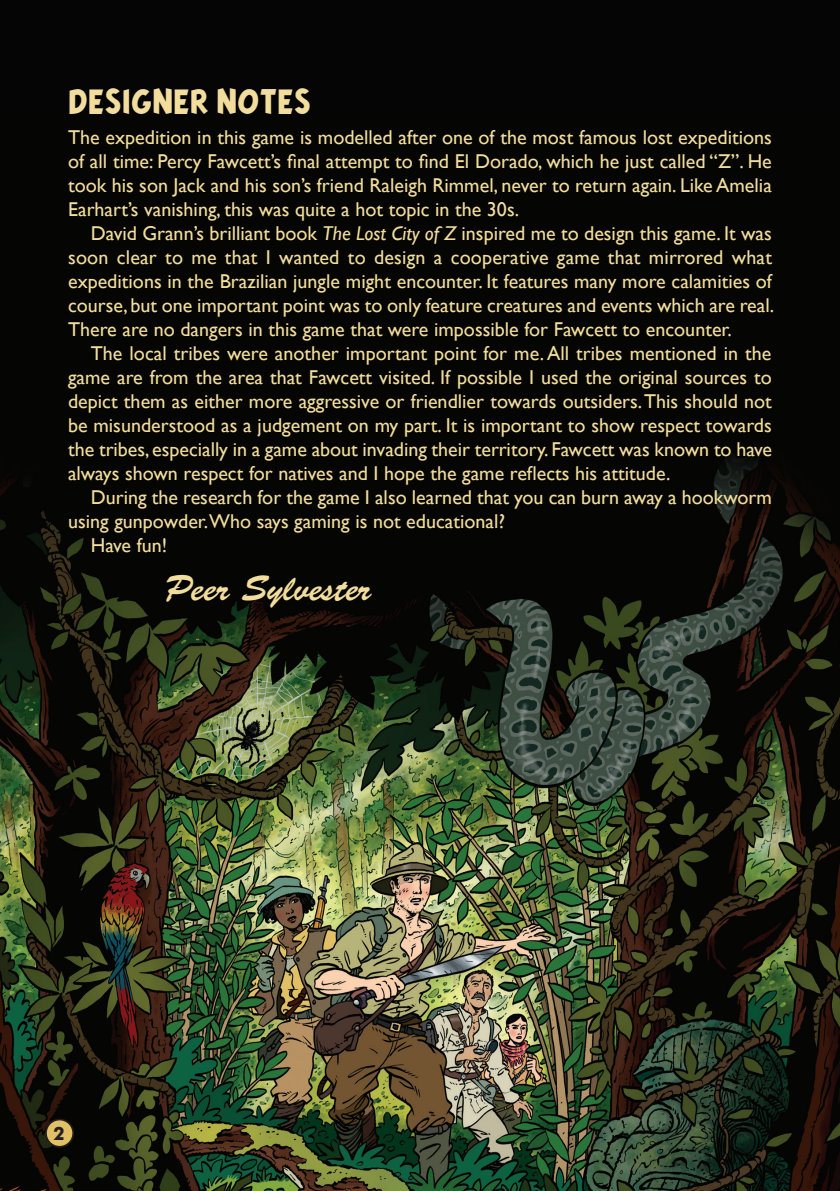
<style>
.page{position:relative;width:840px;height:1191px;background:#fff}
.page>*{position:absolute;margin:0;border:0;box-sizing:border-box;transform-origin:0 0}
.t1{font:36px "Brush Script Std";color:#f2dd9c}
.t2{font:700 28px "Tintin Majuscules";color:#f2dd9c}
.t3{font:20px/24px "Gill Sans";color:#f2dd9c;text-align:justify}
.t4{font:700 18px "Tintin Majuscules";color:#231f20}
.s1{font-style:italic}
</style>
<div class="page">
<img style="left:0;top:113px;width:839px;height:1078px">
<div style="left:0;top:0;width:839px;height:113px;background:#040504"></div>
<svg style="left:45px;top:1118px;width:29px;height:29px"></svg>
<h2 class="t2" style="left:68px;top:87px;width:245px">DESIGNER NOTES</h2>
<p class="t3" style="left:68px;top:125px;width:705px">The expedition in this game is modelled after one of the most famous lost expeditions of all time: Percy Fawcett’s final attempt to find El Dorado, which he just called “Z”. He took his son Jack and his son’s friend Raleigh Rimmel, never to return again. Like Amelia Earhart’s vanishing, this was quite a hot topic in the 30s.</p>
<p class="t3" style="left:68px;top:221px;width:707px;text-indent:23px">David Grann’s brilliant book <span class="s1">The Lost City of Z</span> inspired me to design this game. It was soon clear to me that I wanted to design a cooperative game that mirrored what expeditions in the Brazilian jungle might encounter. It features many more calamities of course, but one important point was to only feature creatures and events which are real.<br>There are no dangers in this game that were impossible for Fawcett to encounter.</p>
<p class="t3" style="left:68px;top:341px;width:705px;text-indent:23px">The local tribes were another important point for me. All tribes mentioned in the game are from the area that Fawcett visited. If possible I used the original sources to depict them as either more aggressive or friendlier towards outsiders. This should not be misunderstood as a judgement on my part. It is important to show respect towards the tribes, especially in a game about invading their territory. Fawcett was known to have always shown respect for natives and I hope the game reflects his attitude.</p>
<p class="t3" style="left:91px;top:485px;width:682px">During the research for the game I also learned that you can burn away a hookworm</p>
<p class="t3" style="left:68px;top:509px;width:438px">using gunpowder.Who says gaming is not educational?</p>
<p class="t3" style="left:91px;top:533px;width:78px">Have fun!</p>
<h1 class="t1" style="left:165px;top:568px;width:208px">Peer Sylvester</h1>
<p class="t4" style="left:53px;top:1122px;width:12px">2</p>
</div>
